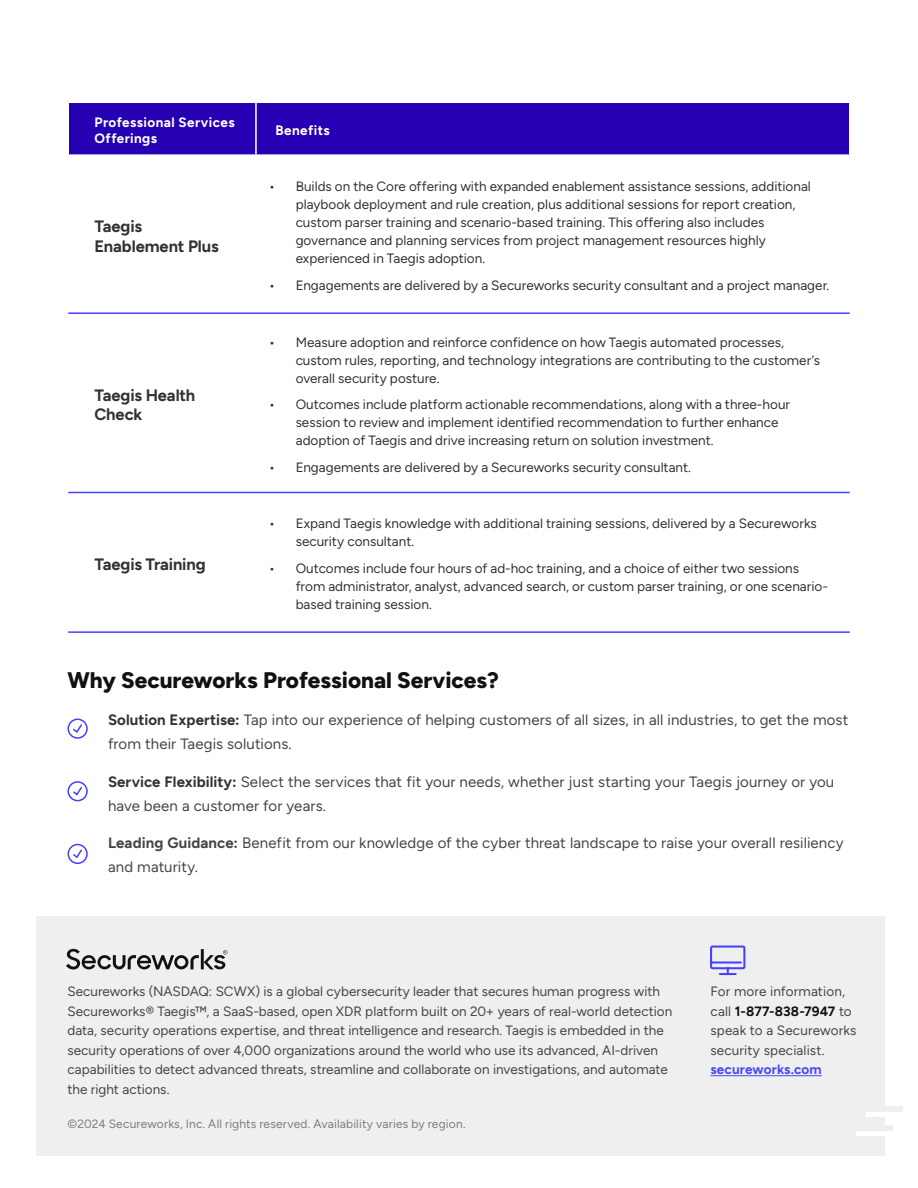
<style>
.page{position:relative;width:918px;height:1188px;background:#fff}
.page>*{position:absolute;margin:0;border:0;box-sizing:border-box;transform-origin:0 0}
.t1{font:800 22.5px "Figtree";color:#111013}
.t2{font:700 16.5px/19.5px "Figtree";letter-spacing:-.005em;color:#333}
.t3{font:15px/24px "Figtree";letter-spacing:.005em;color:#464646}
.t4{font:13.5px/18px "Figtree";color:#333}
.t5{font:13.5px/19.5px "Figtree";color:#464646}
.t6{font:700 13.5px/16.5px "Figtree";letter-spacing:.03em;color:#fff}
.t7{font:700 13.5px "Figtree";letter-spacing:.01em;color:#4948fb}
.t8{font:12px "Figtree";letter-spacing:.015em;color:#7d7d7d}
.s1{font-weight:700;color:#333}
.s2{font-weight:700}
.s3{font-weight:700;color:#111013}
</style>
<div class="page">
<div style="left:69px;top:103px;width:780px;height:51px;background:#2600b3"></div>
<hr style="left:255px;top:103px;width:2px;height:51px;background:#fff">
<hr style="left:68px;top:312px;width:188px;height:2px;background:#473eff">
<hr style="left:256px;top:312px;width:594px;height:2px;background:#473eff">
<hr style="left:68px;top:492px;width:188px;height:1px;background:#473eff">
<hr style="left:256px;top:492px;width:594px;height:1px;background:#473eff">
<hr style="left:68px;top:631px;width:188px;height:2px;background:#473eff">
<hr style="left:256px;top:631px;width:594px;height:2px;background:#473eff">
<div style="left:68px;top:718px;width:20px;height:21px;border:2px solid #473eff;border-radius:50%"></div>
<svg style="left:73px;top:724px;width:9px;height:9px"></svg>
<div style="left:68px;top:781px;width:20px;height:20px;border:2px solid #473eff;border-radius:50%"></div>
<svg style="left:72px;top:787px;width:10px;height:10px"></svg>
<div style="left:68px;top:844px;width:20px;height:20px;border:2px solid #473eff;border-radius:50%"></div>
<svg style="left:72px;top:848px;width:10px;height:10px"></svg>
<div style="left:36px;top:916px;width:849px;height:240px;background:#efefef"></div>
<hr style="left:710px;top:1075px;width:112px;height:1px;background:#4948fb">
<svg style="left:710px;top:945px;width:36px;height:31px"></svg>
<svg style="left:66px;top:949px;width:161px;height:21px"></svg>
<div style="left:856px;top:1130px;width:43px;height:6px;background:#fff"></div>
<div style="left:866px;top:1111px;width:44px;height:6px;background:#fff"></div>
<div style="left:859px;top:1106px;width:44px;height:6px;background:#efefef"></div>
<div style="left:849px;top:1125px;width:44px;height:5px;background:#efefef"></div>
<p class="t6" style="left:94px;top:114px;width:142px">Professional Services<br>Offerings</p>
<p class="t6" style="left:275px;top:122px;width:56px">Benefits</p>
<p class="t2" style="left:94px;top:217px;width:126px">Taegis<br>Enablement Plus</p>
<p class="t2" style="left:94px;top:385px;width:102px">Taegis Health<br>Check</p>
<p class="t2" style="left:94px;top:554px;width:113px">Taegis Training</p>
<p class="t4" style="left:296px;top:178px;width:517px;text-indent:-27px">• Builds on the Core offering with expanded enablement assistance sessions, additional playbook deployment and rule creation, plus additional sessions for report creation, custom parser training and scenario-based training. This offering also includes governance and planning services from project management resources highly experienced in Taegis adoption.</p>
<p class="t4" style="left:269px;top:276px;width:562px">• Engagements are delivered by a Secureworks security consultant and a project manager.</p>
<p class="t4" style="left:296px;top:333px;width:526px;text-indent:-27px">• Measure adoption and reinforce confidence on how Taegis automated processes, custom rules, reporting, and technology integrations are contributing to the customer’s overall security posture.</p>
<p class="t4" style="left:296px;top:396px;width:496px;text-indent:-27px">• Outcomes include platform actionable recommendations, along with a three-hour session to review and implement identified recommendation to further enhance adoption of Taegis and drive increasing return on solution investment.</p>
<p class="t4" style="left:269px;top:458px;width:424px">• Engagements are delivered by a Secureworks security consultant.</p>
<p class="t4" style="left:296px;top:515px;width:523px;text-indent:-27px">• Expand Taegis knowledge with additional training sessions, delivered by a Secureworks security consultant.</p>
<p class="t4" style="left:296px;top:559px;width:534px;text-indent:-27px">• Outcomes include four hours of ad-hoc training, and a choice of either two sessions from administrator, analyst, advanced search, or custom parser training, or one scenario&shy;based training session.</p>
<h1 class="t1" style="left:68px;top:666px;width:433px">Why Secureworks Professional Services?</h1>
<p class="t3" style="left:108px;top:708px;width:742px"><span class="s1">Solution Expertise:</span> Tap into our experience of helping customers of all sizes, in all industries, to get the most from their Taegis solutions.</p>
<p class="t3" style="left:108px;top:769px;width:728px"><span class="s1">Service Flexibility:</span> Select the services that fit your needs, whether just starting your Taegis journey or you have been a customer for years.</p>
<p class="t3" style="left:108px;top:831px;width:737px"><span class="s2">Leading Guidance:</span> Benefit from our knowledge of the cyber threat landscape to raise your overall resiliency and maturity.</p>
<p class="t5" style="left:68px;top:982px;width:606px">Secureworks (NASDAQ: SCWX) is a global cybersecurity leader that secures human progress with Secureworks® Taegis™, a SaaS-based, open XDR platform built on 20+ years of real-world detection data, security operations expertise, and threat intelligence and research. Taegis is embedded in the security operations of over 4,000 organizations around the world who use its advanced, AI-driven capabilities to detect advanced threats, streamline and collaborate on investigations, and automate the right actions.</p>
<p class="t5" style="left:710px;top:982px;width:147px">For more information, call <span class="s3">1-877-838-7947</span> to speak to a Secureworks security specialist.</p>
<p class="t7" style="left:710px;top:1062px;width:113px">secureworks.com</p>
<p class="t8" style="left:68px;top:1117px;width:400px">©2024 Secureworks, Inc. All rights reserved. Availability varies by region.</p>
</div>
